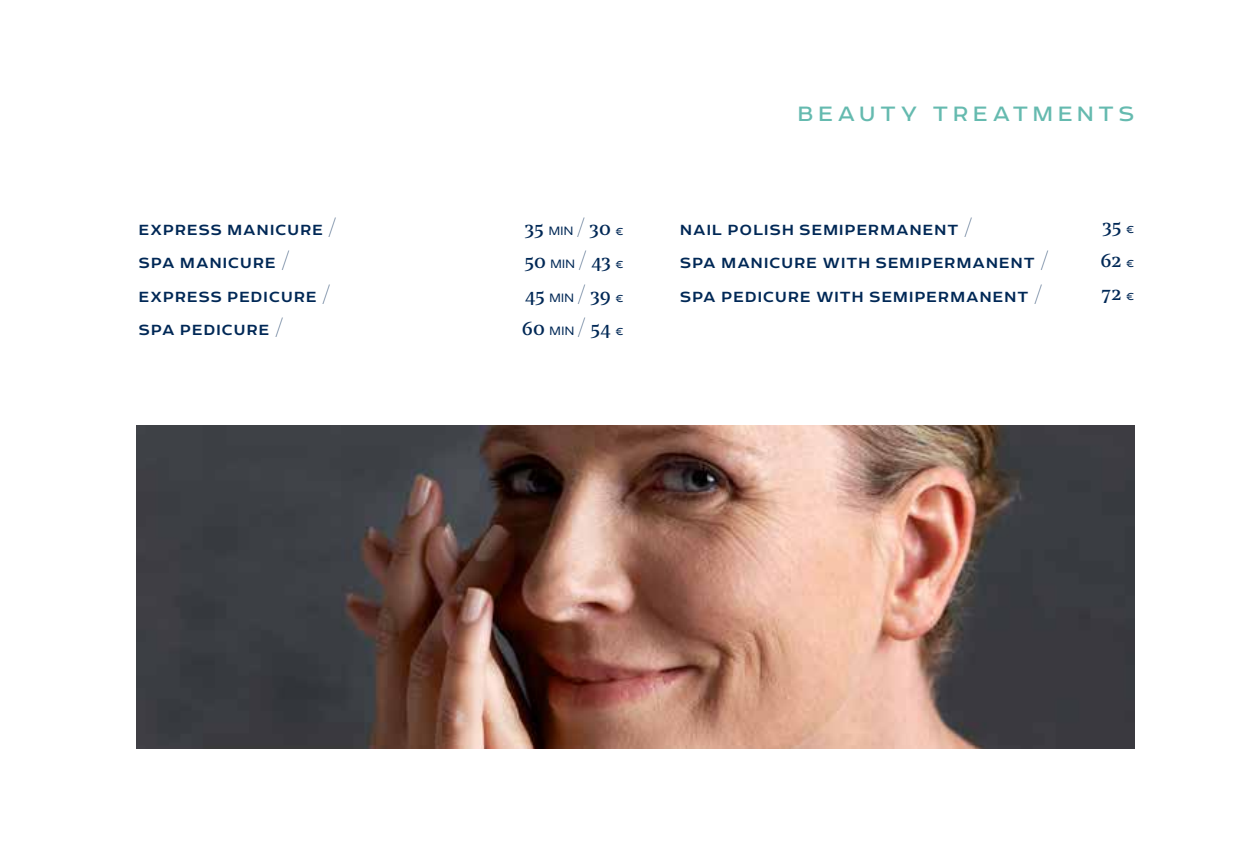
<style>
.page{position:relative;width:1248px;height:851px;background:#fff}
.page>*{position:absolute;margin:0;border:0;box-sizing:border-box;transform-origin:0 0}
.t1{font:24px "Echoes Sans";letter-spacing:.205em;color:#65baaf}
.t2{font:20px "Noe Text";letter-spacing:-.01em;color:#002856}
.t3{font:500 17px "Echoes Sans";letter-spacing:.07em;color:#002856}
.s1{font-family:"Noe Display";font-weight:400;font-size:22px}
.s2{font-family:"Echoes Sans";font-weight:300;font-size:14px}
.s3{font-family:"Noe Display";font-size:22px}
</style>
<div class="page">
<img style="left:136px;top:425px;width:998px;height:323px">
<p class="t3" style="left:139px;top:220px;width:199px">EXPRESS MANICURE <span class="s1">/</span></p>
<p class="t2" style="left:525px;top:213px;width:100px">35 <span class="s2">MIN</span> <span class="s3">/</span> 30 <span class="s2">€</span></p>
<p class="t3" style="left:139px;top:253px;width:152px">SPA MANICURE <span class="s1">/</span></p>
<p class="t2" style="left:524px;top:246px;width:101px">50 <span class="s2">MIN</span> <span class="s3">/</span> 43 <span class="s2">€</span></p>
<p class="t3" style="left:139px;top:287px;width:193px">EXPRESS PEDICURE <span class="s1">/</span></p>
<p class="t2" style="left:525px;top:280px;width:100px">45 <span class="s2">MIN</span> <span class="s3">/</span> 39 <span class="s2">€</span></p>
<p class="t3" style="left:139px;top:320px;width:146px">SPA PEDICURE <span class="s1">/</span></p>
<p class="t2" style="left:522px;top:313px;width:103px">60 <span class="s2">MIN</span> <span class="s3">/</span> 54 <span class="s2">€</span></p>
<h1 class="t1" style="left:797px;top:100px;width:338px">BEAUTY TREATMENTS</h1>
<p class="t3" style="left:680px;top:220px;width:294px">NAIL POLISH SEMIPERMANENT <span class="s1">/</span></p>
<p class="t2" style="left:1102px;top:211px;width:34px">35 <span class="s2">€</span></p>
<p class="t3" style="left:680px;top:253px;width:370px">SPA MANICURE WITH SEMIPERMANENT <span class="s1">/</span></p>
<p class="t2" style="left:1100px;top:245px;width:35px">62 <span class="s2">€</span></p>
<p class="t3" style="left:680px;top:287px;width:364px">SPA PEDICURE WITH SEMIPERMANENT <span class="s1">/</span></p>
<p class="t2" style="left:1101px;top:278px;width:35px">72 <span class="s2">€</span></p>
</div>
